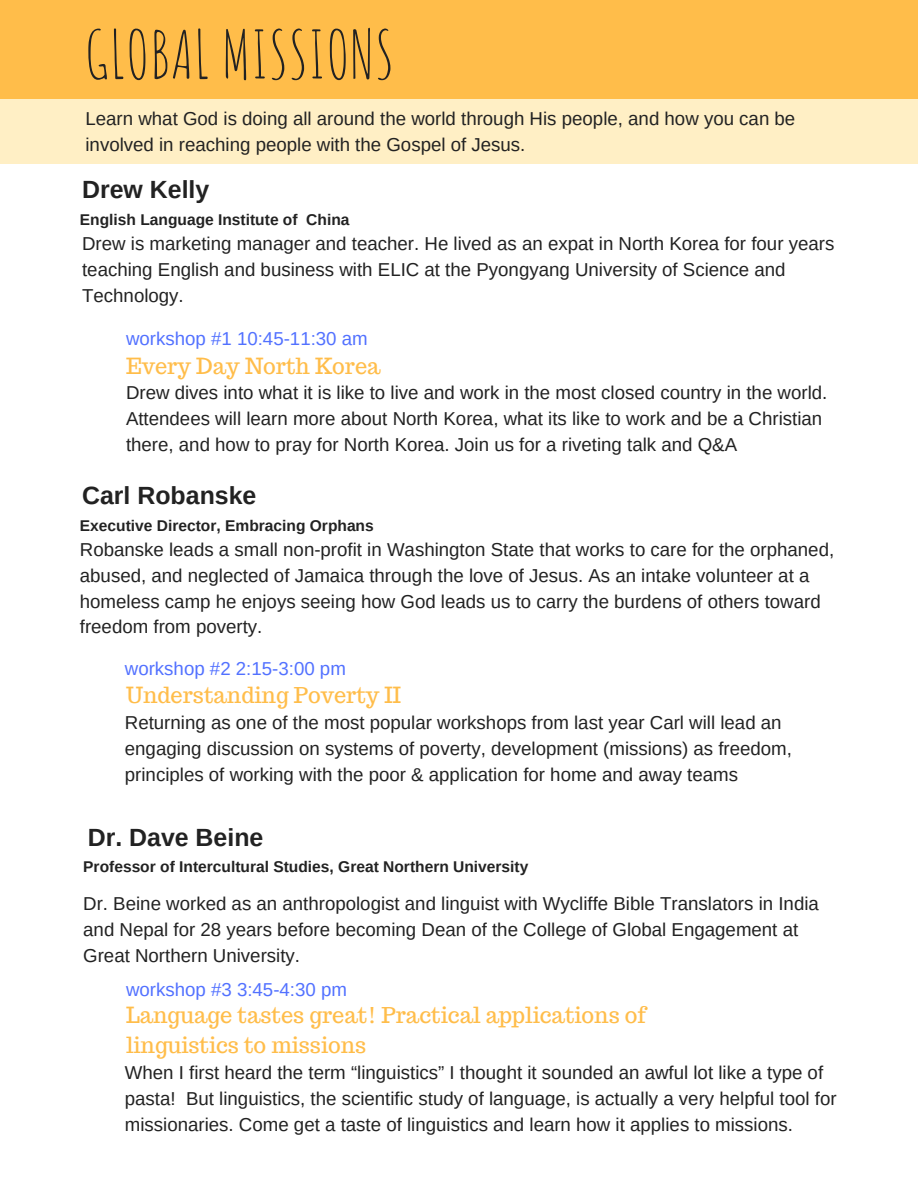
<style>
.page{position:relative;width:918px;height:1188px;background:#fff}
.page>*{position:absolute;margin:0;border:0;box-sizing:border-box;transform-origin:0 0}
.t1{font:65.4px "Amatic SC";color:#222}
.t2{font:700 24.9px "Arimo";color:#222}
.t3{font:21.75px/30.3px "Trocchi";color:#ffbd4a}
.t4{font:18.75px/25.8px "Arimo";color:#222}
.t5{font:18.75px "Arimo";color:#5271ff}
.t6{font:700 15.6px "Arimo";color:#222}
</style>
<div class="page">
<div style="left:0;top:0;width:918px;height:107px;background:#ffbd4a"></div>
<div style="left:0;top:99px;width:918px;height:64px;background:#ffefc5"></div>
<h1 class="t1" style="left:84px;top:12px;width:312px">GLOBAL MISSIONS</h1>
<p class="t4" style="left:86px;top:105px;width:711px">Learn what God is doing all around the world through His people, and how you can be involved in reaching people with the Gospel of Jesus.</p>
<h2 class="t2" style="left:82px;top:175px;width:129px">Drew Kelly</h2>
<p class="t4" style="left:82px;top:230px;width:754px">Drew is marketing manager and teacher. He lived as an expat in North Korea for four years teaching English and business with ELIC at the Pyongyang University of Science and<br>Technology.</p>
<p class="t6" style="left:80px;top:211px;width:271px">English Language Institute of China</p>
<p class="t5" style="left:126px;top:328px;width:243px">workshop #1 10:45-11:30 am</p>
<p class="t3" style="left:126px;top:350px;width:256px">Every Day North Korea</p>
<p class="t4" style="left:126px;top:380px;width:703px">Drew dives into what it is like to live and work in the most closed country in the world.<br>Attendees will learn more about North Korea, what its like to work and be a Christian there, and how to pray for North Korea. Join us for a riveting talk and Q&amp;A</p>
<h2 class="t2" style="left:82px;top:481px;width:176px">Carl Robanske</h2>
<p class="t4" style="left:80px;top:536px;width:756px">Robanske leads a small non-profit in Washington State that works to care for the orphaned, abused, and neglected of Jamaica through the love of Jesus. As an intake volunteer at a homeless camp he enjoys seeing how God leads us to carry the burdens of others toward freedom from poverty.</p>
<p class="t6" style="left:80px;top:517px;width:295px">Executive Director, Embracing Orphans</p>
<p class="t5" style="left:125px;top:658px;width:223px">workshop #2 2:15-3:00 pm</p>
<p class="t3" style="left:126px;top:680px;width:276px">Understanding Poverty II</p>
<p class="t4" style="left:125px;top:710px;width:669px">Returning as one of the most popular workshops from last year Carl will lead an engaging discussion on systems of poverty, development (missions) as freedom, principles of working with the poor &amp; application for home and away teams</p>
<h2 class="t2" style="left:88px;top:823px;width:177px">Dr. Dave Beine</h2>
<p class="t6" style="left:83px;top:858px;width:447px">Professor of Intercultural Studies, Great Northern University</p>
<p class="t4" style="left:83px;top:891px;width:737px">Dr. Beine worked as an anthropologist and linguist with Wycliffe Bible Translators in India and Nepal for 28 years before becoming Dean of the College of Global Engagement at<br>Great Northern University.</p>
<p class="t5" style="left:126px;top:979px;width:223px">workshop #3 3:45-4:30 pm</p>
<p class="t3" style="left:126px;top:999px;width:521px">Language tastes great! Practical applications of linguistics to missions</p>
<p class="t4" style="left:125px;top:1059px;width:713px">When I first heard the term “linguistics” I thought it sounded an awful lot like a type of pasta! But linguistics, the scientific study of language, is actually a very helpful tool for missionaries. Come get a taste of linguistics and learn how it applies to missions.</p>
</div>
